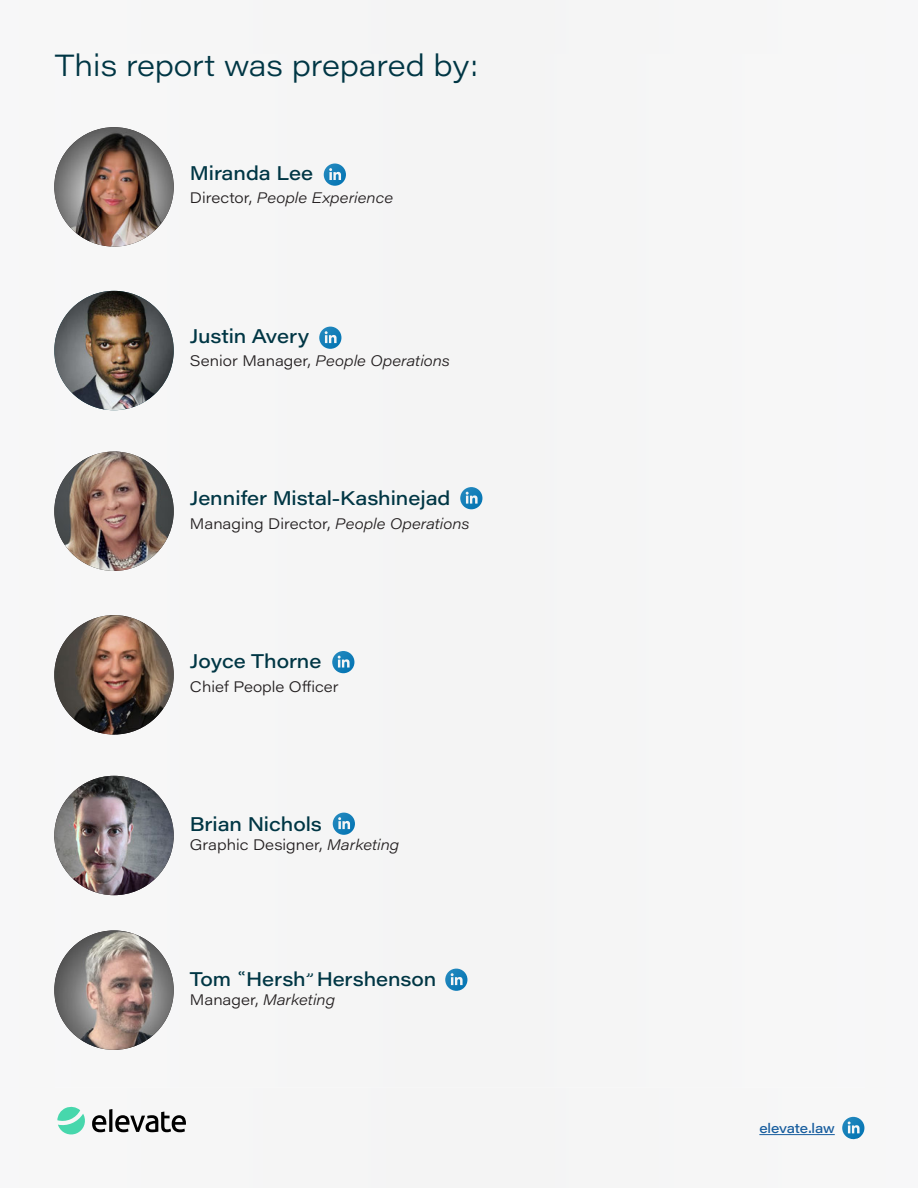
<style>
.page{position:relative;width:918px;height:1188px;background:#fff}
.page>*{position:absolute;margin:0;border:0;box-sizing:border-box;transform-origin:0 0}
.t1{font:300 30px "Acumin Pro Wide";letter-spacing:-.005em;color:#003644}
.t2{font:500 19.5px "Acumin Pro Wide";letter-spacing:-.005em;color:#003644}
.t3{font:300 15px "Acumin Pro Wide";color:#231f20}
.t4{font:italic 300 15px "Acumin Pro Wide";letter-spacing:.005em;color:#231f20}
.t5{font:500 13.5px "Acumin Pro Wide";letter-spacing:-.01em;color:#175d9e}
.s1{font-style:normal}
.s2{font-style:italic}
.s3{font-weight:300}
</style>
<div class="page">
<div style="left:54px;top:0;width:811px;height:1188px;background:#f5f5f6"></div>
<hr style="left:759px;top:1134px;width:76px;height:1px;background:#175d9e">
<svg style="left:57px;top:1106px;width:129px;height:30px"></svg>
<img style="left:842px;top:1117px;width:22px;height:22px">
<div style="left:55px;top:54px;width:810px;height:1034px;background:#f6f6f6"></div>
<img style="left:333px;top:813px;width:22px;height:22px">
<img style="left:332px;top:651px;width:22px;height:22px">
<img style="left:319px;top:327px;width:22px;height:22px">
<img style="left:324px;top:164px;width:22px;height:22px">
<img style="left:445px;top:969px;width:22px;height:22px">
<img style="left:460px;top:487px;width:22px;height:22px">
<img style="left:54px;top:127px;width:120px;height:120px;border-radius:60px">
<img style="left:54px;top:291px;width:120px;height:119px;border-radius:50%">
<img style="left:148px;top:301px;width:26px;height:51px">
<img style="left:55px;top:305px;width:20px;height:37px">
<img style="left:57px;top:291px;width:57px;height:43px">
<img style="left:54px;top:452px;width:120px;height:119px;border-radius:60px">
<img style="left:54px;top:615px;width:120px;height:120px;border-radius:60px">
<img style="left:54px;top:776px;width:120px;height:119px;border-radius:60px">
<img style="left:54px;top:930px;width:120px;height:120px;border-radius:60px">
<h1 class="t1" style="left:55px;top:44px;width:425px">This report was prepared by:</h1>
<p class="t2" style="left:190px;top:159px;width:125px">Miranda Lee</p>
<p class="t4" style="left:190px;top:187px;width:205px"><span class="s1">Director,</span> People Experience</p>
<p class="t2" style="left:190px;top:322px;width:121px">Justin Avery</p>
<p class="t4" style="left:190px;top:350px;width:261px"><span class="s1">Senior Manager,</span> People Operations</p>
<p class="t2" style="left:190px;top:485px;width:262px">Jennifer Mistal-Kashinejad</p>
<p class="t3" style="left:190px;top:513px;width:281px">Managing Director, <span class="s2">People Operations</span></p>
<p class="t2" style="left:190px;top:647px;width:133px">Joyce Thorne</p>
<p class="t3" style="left:190px;top:676px;width:150px">Chief People Officer</p>
<p class="t2" style="left:190px;top:810px;width:133px">Brian Nichols</p>
<p class="t3" style="left:190px;top:835px;width:211px">Graphic Designer, <span class="s2">Marketing</span></p>
<p class="t2" style="left:190px;top:965px;width:248px">Tom ʿʿHersh<span class="s3">̛̛</span> Hershenson</p>
<p class="t4" style="left:190px;top:989px;width:147px"><span class="s1">Manager,</span> Marketing</p>
<p class="t5" style="left:759px;top:1119px;width:77px">elevate.law</p>
</div>
